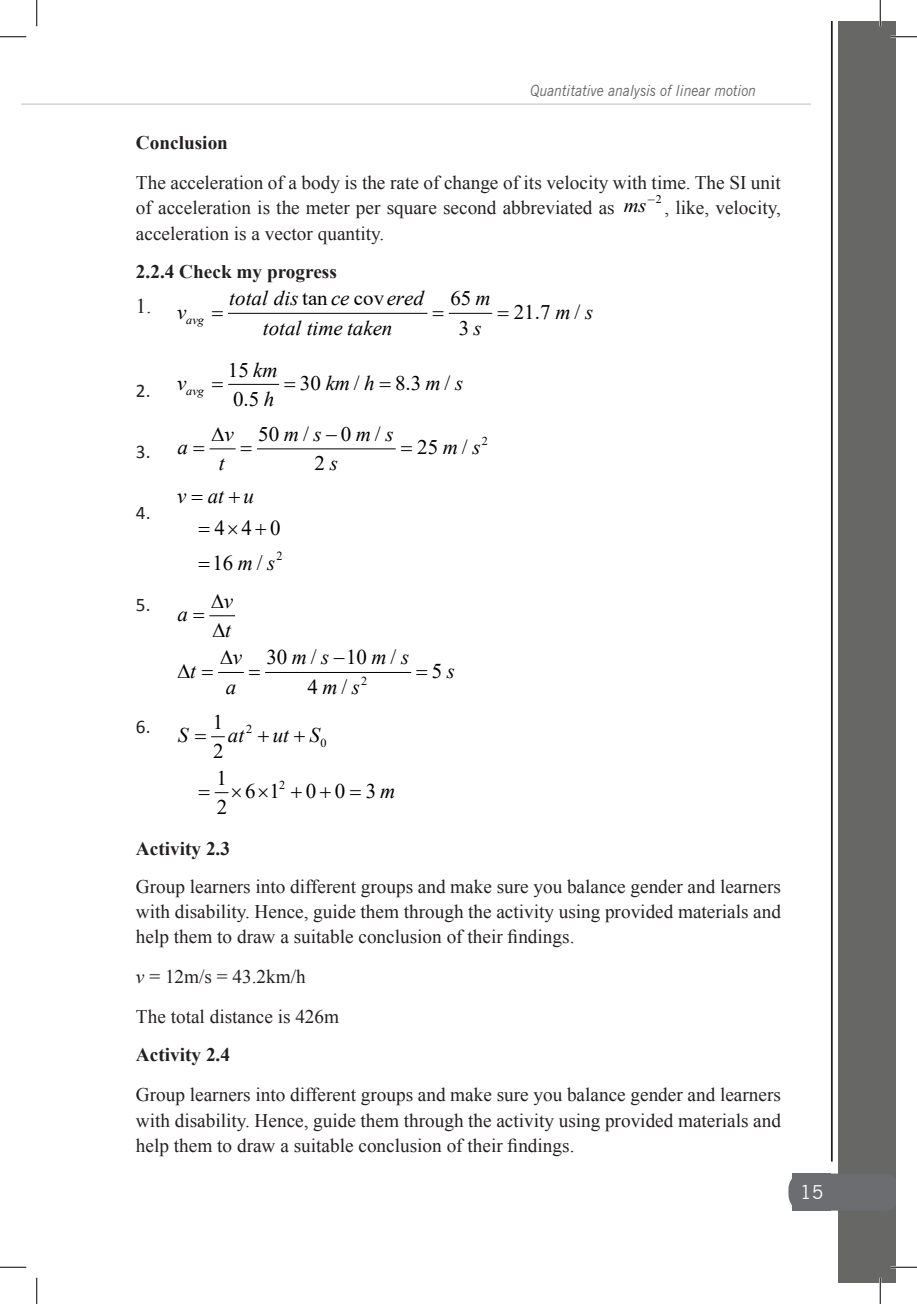
<style>
.page{position:relative;width:917px;height:1304px;background:#fff}
.page>*{position:absolute;margin:0;border:0;box-sizing:border-box;transform-origin:0 0}
.t1{font:21.35px/34.6px "Times New Roman";color:#000}
.t2{font:italic 21.35px "Times New Roman";color:#000}
.t3{font:italic 21px/26.9px "Times New Roman";color:#000;text-align:center}
.t4{font:21px "Times New Roman";color:#000}
.t5{font:21px "Times New Roman";color:#231f20}
.t6{font:20.82px/29.4px "Times New Roman";color:#000}
.t7{font:italic 20.82px "Times New Roman";color:#000}
.t8{font:italic 20.65px "Times New Roman";color:#000}
.t9{font:20.65px "Times New Roman";color:#000}
.t10{font:italic 20.12px "Times New Roman";color:#000}
.Body_Text{font:19.25px/25.2px "Times New Roman";color:#231f20;text-align:justify}
.Body_Text_bold{font:700 19.25px "Times New Roman";color:#231f20}
.t11{font:19.25px "Calibri";color:#231f20}
.t12{font:19.25px "News Gothic BT";color:#fff}
.t13{font:italic 15.4px "News Gothic BT";color:#676766;scale:.91 1}
.t14{font:12.42px "Times New Roman";color:#000}
.t15{font:12.25px "Times New Roman";color:#000}
.t16{font:italic 12.08px "Times New Roman";letter-spacing:-.005em;color:#000}
.t17{font:12.08px "Times New Roman";color:#000}
.s1{font-size:19.25px}
.s2{font-style:normal}
.s3{font-style:italic}
</style>
<div class="page">
<div style="left:831px;top:22px;width:64px;height:1260px;background:linear-gradient(to bottom,#fff,#fefefe)"></div>
<div style="left:839px;top:22px;width:56px;height:1260px;background:#676766"></div>
<svg style="left:788px;top:1173px;width:51px;height:37px"></svg>
<div style="left:792px;top:1173px;width:39px;height:37px;background:#6c6d70"></div>
<hr style="left:22px;top:104px;width:789px;height:1px;background:#c0bfbf">
<hr style="left:831px;top:22px;width:2px;height:1139px;background:#231f20">
<hr style="left:228px;top:313px;width:199px;height:1px;background:#000">
<hr style="left:449px;top:313px;width:43px;height:1px;background:#000">
<hr style="left:229px;top:384px;width:50px;height:1px;background:#000">
<svg style="left:210px;top:448px;width:25px;height:1px"></svg>
<hr style="left:257px;top:448px;width:138px;height:1px;background:#000">
<svg style="left:210px;top:615px;width:25px;height:1px"></svg>
<svg style="left:219px;top:672px;width:24px;height:1px"></svg>
<hr style="left:266px;top:672px;width:145px;height:1px;background:#000">
<svg style="left:212px;top:736px;width:12px;height:1px"></svg>
<hr style="left:891px;top:36px;width:26px;height:2px;background:#fff">
<hr style="left:891px;top:1266px;width:26px;height:2px;background:#fff">
<hr style="left:879px;top:0;width:2px;height:26px;background:#fff">
<hr style="left:879px;top:1277px;width:2px;height:27px;background:#fff">
<svg style="left:0;top:36px;width:26px;height:1px"></svg>
<svg style="left:891px;top:36px;width:26px;height:1px"></svg>
<svg style="left:0;top:1267px;width:26px;height:1px"></svg>
<svg style="left:891px;top:1267px;width:26px;height:1px"></svg>
<svg style="left:36px;top:0;width:1px;height:26px"></svg>
<svg style="left:36px;top:1277px;width:1px;height:27px"></svg>
<svg style="left:880px;top:0;width:1px;height:26px"></svg>
<svg style="left:880px;top:1277px;width:1px;height:27px"></svg>
<svg style="left:214px;top:792px;width:15px;height:2px"></svg>
<p class="t13" style="left:530px;top:81px;width:249px">Quantitative analysis of linear motion</p>
<p class="Body_Text_bold" style="left:136px;top:129px;width:93px">Conclusion</p>
<p class="Body_Text" style="left:136px;top:169px;width:646px">The acceleration of a body is the rate of change of its velocity with time. The SI unit of acceleration is the meter per square second abbreviated as</p>
<p class="t10" style="left:624px;top:191px;width:39px">ms <sup>2</sup></p>
<p class="Body_Text" style="left:664px;top:195px;width:118px">, like, velocity,</p>
<p class="Body_Text" style="left:136px;top:220px;width:250px">acceleration is a vector quantity.</p>
<p class="Body_Text_bold" style="left:136px;top:257px;width:202px">2.2.4 Check my progress</p>
<p class="t5" style="left:136px;top:291px;width:17px">1<span class="s1">.</span></p>
<p class="t8" style="left:229px;top:284px;width:196px">total dis <span class="s2">tan</span> ce <span class="s2">cov</span> ered</p>
<p class="t9" style="left:450px;top:284px;width:42px">65<span class="s3">m</span></p>
<p class="t9" style="left:514px;top:297px;width:68px">21.7 /</p>
<p class="t8" style="left:177px;top:297px;width:11px">v</p>
<p class="t8" style="left:555px;top:297px;width:39px">m s</p>
<p class="t8" style="left:263px;top:313px;width:131px">total time taken</p>
<p class="t9" style="left:228px;top:355px;width:51px">15 <span class="s3">km</span></p>
<p class="t8" style="left:300px;top:368px;width:76px"><span class="s2">30</span> km h</p>
<p class="t16" style="left:186px;top:311px;width:19px">avg</p>
<p class="t9" style="left:459px;top:313px;width:24px">3<span class="s3">s</span></p>
<p class="t9" style="left:354px;top:368px;width:7px">/</p>
<p class="t9" style="left:395px;top:368px;width:57px">8.3 /</p>
<p class="t8" style="left:177px;top:368px;width:11px">v</p>
<p class="t8" style="left:425px;top:368px;width:39px">m s</p>
<p class="t9" style="left:258px;top:419px;width:52px">50 /</p>
<p class="t11" style="left:136px;top:377px;width:16px">2.</p>
<p class="t16" style="left:186px;top:382px;width:19px">avg</p>
<p class="t9" style="left:233px;top:384px;width:43px">0.5 <span class="s3">h</span></p>
<p class="t8" style="left:284px;top:420px;width:98px">m s−<span class="s2">0 /</span></p>
<p class="t17" style="left:482px;top:432px;width:8px">2</p>
<p class="t8" style="left:211px;top:420px;width:24px">∆v</p>
<p class="t8" style="left:356px;top:420px;width:39px">m s</p>
<p class="t9" style="left:417px;top:432px;width:52px">25 /</p>
<p class="t8" style="left:177px;top:433px;width:12px">a</p>
<p class="t8" style="left:443px;top:433px;width:39px">m s</p>
<p class="t8" style="left:219px;top:449px;width:7px">t</p>
<p class="t11" style="left:136px;top:438px;width:16px">3.</p>
<p class="t9" style="left:314px;top:449px;width:25px">2<span class="s3">s</span></p>
<p class="t11" style="left:136px;top:499px;width:16px">4.</p>
<p class="t11" style="left:136px;top:591px;width:16px">5.</p>
<p class="t11" style="left:136px;top:713px;width:16px">6.</p>
<p class="t2" style="left:177px;top:481px;width:78px">vatu</p>
<p class="t1" style="left:212px;top:510px;width:70px">440<br>16 /</p>
<p class="t14" style="left:276px;top:547px;width:8px">2</p>
<p class="t2" style="left:238px;top:548px;width:39px">m s</p>
<p class="t3" style="left:211px;top:587px;width:24px">∆v</p>
<p class="t3" style="left:177px;top:600px;width:12px">a</p>
<p class="t3" style="left:213px;top:616px;width:31px">∆t ∆v</p>
<p class="t4" style="left:266px;top:642px;width:52px">30 /</p>
<p class="t4" style="left:292px;top:642px;width:106px"><span class="s3">m s</span> −10 /</p>
<p class="t3" style="left:372px;top:643px;width:39px">m s</p>
<p class="t3" style="left:177px;top:657px;width:20px">∆t</p>
<p class="t15" style="left:361px;top:672px;width:8px">2</p>
<p class="t4" style="left:307px;top:672px;width:41px">4 /</p>
<p class="t3" style="left:226px;top:673px;width:12px">a</p>
<p class="t3" style="left:322px;top:673px;width:39px">m s</p>
<p class="t15" style="left:246px;top:720px;width:8px">2</p>
<p class="t15" style="left:320px;top:734px;width:8px">0</p>
<p class="t15" style="left:279px;top:776px;width:8px">2</p>
<p class="t6" style="left:213px;top:706px;width:12px">1<br>2</p>
<p class="t6" style="left:216px;top:762px;width:12px">1</p>
<p class="t7" style="left:178px;top:721px;width:12px">S</p>
<p class="t7" style="left:228px;top:721px;width:18px">at</p>
<p class="t7" style="left:273px;top:721px;width:49px">ut S</p>
<p class="t6" style="left:245px;top:775px;width:152px">61 00 3<span class="s3">m</span></p>
<p class="t6" style="left:217px;top:792px;width:12px">2</p>
<p class="t4" style="left:432px;top:656px;width:25px">5<span class="s3">s</span></p>
<p class="Body_Text_bold" style="left:136px;top:835px;width:96px">Activity 2.3</p>
<p class="Body_Text" style="left:136px;top:873px;width:646px">Group learners into different groups and make sure you balance gender and learners with disability. Hence, guide them through the activity using provided materials and help them to draw a suitable conclusion of their findings.</p>
<p class="Body_Text" style="left:136px;top:963px;width:171px"><span class="s3">v</span> = 12m/s = 43.2km/h</p>
<p class="Body_Text" style="left:136px;top:1003px;width:205px">The total distance is 426m</p>
<p class="Body_Text_bold" style="left:136px;top:1041px;width:96px">Activity 2.4</p>
<p class="Body_Text" style="left:136px;top:1081px;width:646px">Group learners into different groups and make sure you balance gender and learners with disability. Hence, guide them through the activity using provided materials and help them to draw a suitable conclusion of their findings.</p>
<p class="t12" style="left:800px;top:1181px;width:25px">15</p>
</div>
